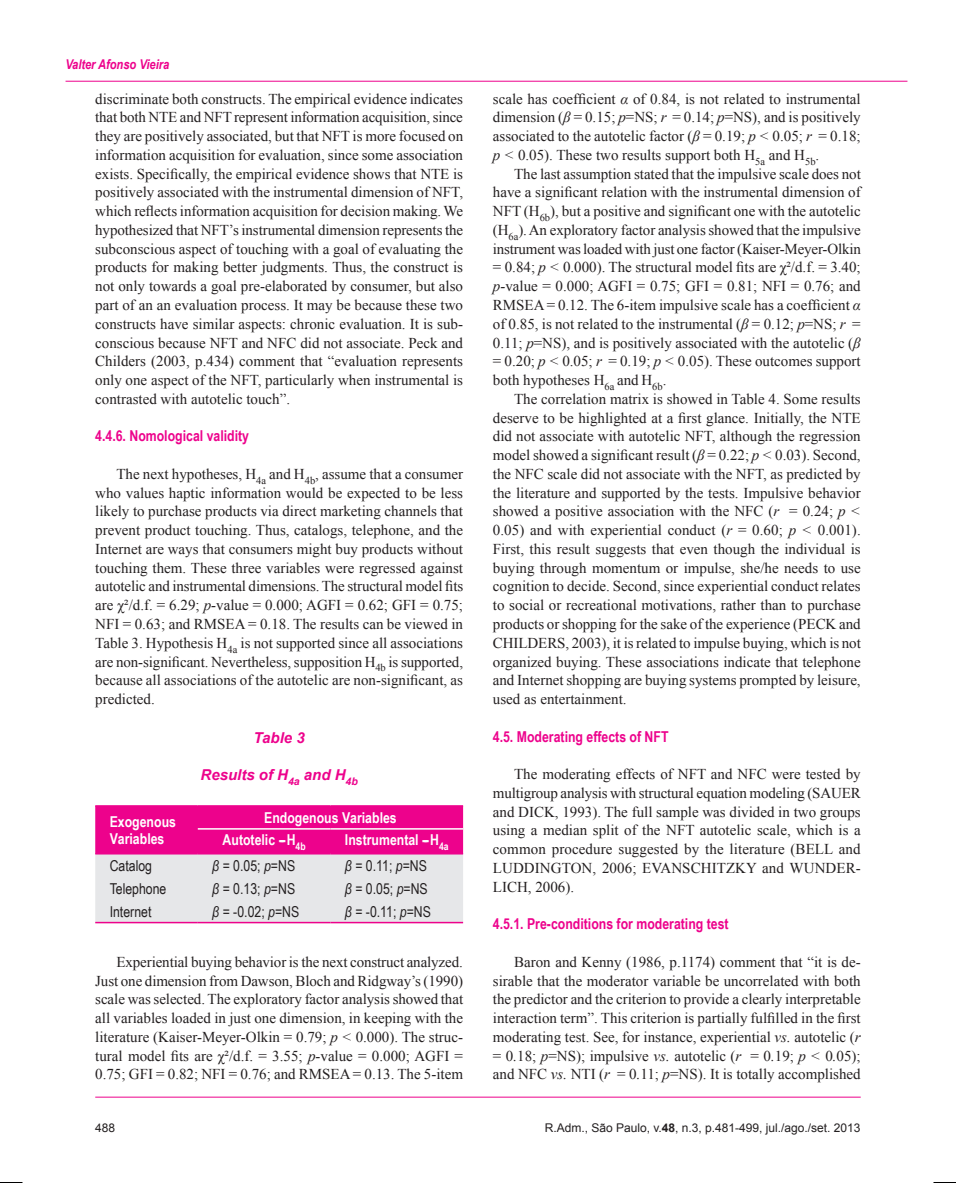
<style>
.page{position:relative;width:956px;height:1187px;background:#fff}
.page>*{position:absolute;margin:0;border:0;box-sizing:border-box;transform-origin:0 0}
.t1{font:15px/18.8px "Times New Roman";color:#231f20;text-align:justify}
.t2{font:15px "Arial Narrow";color:#231f20}
.t3{font:700 15px "Arial Narrow";color:#ed028c}
.t4{font:700 15px/16.5px "Arial Narrow";color:#fff}
.t5{font:italic 700 15px "Arial";color:#ed028c}
.t6{font:italic 700 13.5px "Arial Narrow";color:#ed028c}
.t7{font:12px "Arial";color:#231f20}
.s1{font-style:italic}
.s2{font-weight:700}
</style>
<div class="page">
<hr style="left:95px;top:1096px;width:766px;height:1px;background:#ed028c">
<hr style="left:66px;top:81px;width:841px;height:1px;background:#ed028c">
<svg style="left:95px;top:806px;width:368px;height:115px;background:#e88bc3"></svg>
<hr style="left:95px;top:805px;width:103px;height:1px;background:#ed028c">
<hr style="left:95px;top:852px;width:103px;height:2px;background:#ed028c">
<hr style="left:198px;top:805px;width:132px;height:1px;background:#ed028c">
<hr style="left:330px;top:805px;width:133px;height:1px;background:#ed028c">
<hr style="left:198px;top:852px;width:132px;height:2px;background:#ed028c">
<hr style="left:330px;top:852px;width:133px;height:2px;background:#ed028c">
<hr style="left:198px;top:827px;width:132px;height:2px;background:#fff">
<hr style="left:330px;top:827px;width:133px;height:2px;background:#fff">
<hr style="left:95px;top:921px;width:103px;height:2px;background:#ed028c">
<hr style="left:198px;top:921px;width:132px;height:2px;background:#ed028c">
<hr style="left:330px;top:921px;width:133px;height:2px;background:#ed028c">
<p class="t6" style="left:66px;top:54px;width:105px">Valter Afonso Vieira</p>
<p class="t1" style="left:95px;top:89px;width:370px">discriminate both constructs. The empirical evidence indicates that both NTE and NFT represent information acquisition, since they are positively associated, but that NFT is more focused on information acquisition for evaluation, since some association exists. Specifically, the empirical evidence shows that NTE is positively associated with the instrumental dimension of NFT, which reflects information acquisition for decision making. We hypothesized that NFT’s instrumental dimension represents the subconscious aspect of touching with a goal of evaluating the products for making better judgments. Thus, the construct is not only towards a goal pre-elaborated by consumer, but also part of an an evaluation process. It may be because these two constructs have similar aspects: chronic evaluation. It is sub&shy;conscious because NFT and NFC did not associate. Peck and Childers (2003, p.434) comment that “evaluation represents only one aspect of the NFT, particularly when instrumental is contrasted with autotelic touch”.</p>
<p class="t3" style="left:95px;top:424px;width:155px">4.4.6. Nomological validity</p>
<p class="t1" style="left:95px;top:464px;width:369px;text-indent:21px">The next hypotheses, H<sub>4a</sub> and H<sub>4b</sub>, assume that a consumer who values haptic information would be expected to be less likely to purchase products via direct marketing channels that prevent product touching. Thus, catalogs, telephone, and the Internet are ways that consumers might buy products without touching them. These three variables were regressed against autotelic and instrumental dimensions. The structural model fits are χ²/d.f. = 6.29; <span class="s1">p-</span>value = 0.000; AGFI = 0.62; GFI = 0.75; NFI = 0.63; and RMSEA = 0.18. The results can be viewed in Table 3. Hypothesis H<sub>4a</sub> is not supported since all associations are non-significant. Nevertheless, supposition H<sub>4b</sub> is supported, because all associations of the autotelic are non-significant, as predicted.</p>
<p class="t5" style="left:254px;top:727px;width:53px">Table 3</p>
<p class="t5" style="left:201px;top:765px;width:159px">Results of H<sub>4a</sub> and H<sub>4b</sub></p>
<p class="t4" style="left:110px;top:812px;width:68px">Exogenous<br>Variables</p>
<p class="t4" style="left:223px;top:805px;width:176px;line-height:22.2px;text-indent:42px">Endogenous Variables<br>Autotelic ---H<sub>4b</sub></p>
<p class="t4" style="left:345px;top:830px;width:105px">Instrumental ---H<sub>4a</sub></p>
<p class="t2" style="left:110px;top:854px;width:44px">Catalog</p>
<p class="t2" style="left:212px;top:854px;width:84px"><span class="s1">β</span> = 0.05; <span class="s1">p=</span>NS</p>
<p class="t2" style="left:345px;top:854px;width:84px"><span class="s1">β</span> = 0.11; <span class="s1">p=</span>NS</p>
<p class="t2" style="left:110px;top:877px;width:58px">Telephone</p>
<p class="t2" style="left:212px;top:877px;width:84px"><span class="s1">β</span> = 0.13; <span class="s1">p=</span>NS</p>
<p class="t2" style="left:345px;top:877px;width:84px"><span class="s1">β</span> = 0.05; <span class="s1">p=</span>NS</p>
<p class="t2" style="left:110px;top:900px;width:43px">Internet</p>
<p class="t2" style="left:212px;top:900px;width:89px"><span class="s1">β</span> = -0.02; <span class="s1">p=</span>NS</p>
<p class="t2" style="left:345px;top:900px;width:88px"><span class="s1">β</span> = -0.11; <span class="s1">p=</span>NS</p>
<p class="t1" style="left:95px;top:951px;width:369px;text-indent:21px">Experiential buying behavior is the next construct analyzed.<br>Just one dimension from Dawson, Bloch and Ridgway’s (1990) scale was selected. The exploratory factor analysis showed that all variables loaded in just one dimension, in keeping with the literature (Kaiser-Meyer-Olkin = 0.79; <span class="s1">p &lt;</span> 0.000). The struc&shy;tural model fits are χ²/d.f. = 3.55; <span class="s1">p-</span>value = 0.000; AGFI = 0.75; GFI = 0.82; NFI = 0.76; and RMSEA = 0.13. The 5-item</p>
<p class="t1" style="left:493px;top:89px;width:369px">scale has coefficient <span class="s1">α</span> of 0.84, is not related to instrumental dimension (<span class="s1">β</span> = 0.15; <span class="s1">p</span>=NS; <span class="s1">r</span> = 0.14; <span class="s1">p</span>=NS), and is positively associated to the autotelic factor (<span class="s1">β</span> = 0.19; <span class="s1">p &lt;</span> 0.05; <span class="s1">r</span> = 0.18; <span class="s1">p &lt;</span> 0.05). These two results support both H<sub>5a</sub> and H<sub>5b</sub>.</p>
<p class="t1" style="left:493px;top:164px;width:369px;text-indent:21px">The last assumption stated that the impulsive scale does not have a significant relation with the instrumental dimension of NFT (H<sub>6b</sub>), but a positive and significant one with the autotelic (H<sub>6a</sub>). An exploratory factor analysis showed that the impulsive instrument was loaded with just one factor (Kaiser-Meyer-Olkin = 0.84; <span class="s1">p &lt;</span> 0.000). The structural model fits are χ²/d.f. = 3.40; <span class="s1">p-</span>value = 0.000; AGFI = 0.75; GFI = 0.81; NFI = 0.76; and RMSEA = 0.12. The 6-item impulsive scale has a coefficient <span class="s1">α </span>of 0.85, is not related to the instrumental (<span class="s1">β</span> = 0.12; <span class="s1">p</span>=NS; <span class="s1">r</span> = 0.11; <span class="s1">p</span>=NS), and is positively associated with the autotelic (<span class="s1">β </span>= 0.20; <span class="s1">p &lt;</span> 0.05; <span class="s1">r</span> = 0.19; <span class="s1">p &lt;</span> 0.05). These outcomes support both hypotheses H<sub>6a</sub> and H<sub>6b</sub>.</p>
<p class="t1" style="left:493px;top:389px;width:369px;text-indent:21px">The correlation matrix is showed in Table 4. Some results deserve to be highlighted at a first glance. Initially, the NTE did not associate with autotelic NFT, although the regression model showed a significant result (<span class="s1">β</span> = 0.22; <span class="s1">p &lt;</span> 0.03). Second, the NFC scale did not associate with the NFT, as predicted by the literature and supported by the tests. Impulsive behavior showed a positive association with the NFC (<span class="s1">r</span> = 0.24; <span class="s1">p &lt; </span>0.05) and with experiential conduct (<span class="s1">r</span> = 0.60; <span class="s1">p &lt;</span> 0.001).<br>First, this result suggests that even though the individual is buying through momentum or impulse, she/he needs to use cognition to decide. Second, since experiential conduct relates to social or recreational motivations, rather than to purchase products or shopping for the sake of the experience (PECK and CHILDERS, 2003), it is related to impulse buying, which is not organized buying. These associations indicate that telephone and Internet shopping are buying systems prompted by leisure, used as entertainment.</p>
<p class="t3" style="left:493px;top:724px;width:177px">4.5. Moderating effects of NFT</p>
<p class="t1" style="left:493px;top:764px;width:369px;text-indent:21px">The moderating effects of NFT and NFC were tested by multigroup analysis with structural equation modeling (SAUER and DICK, 1993). The full sample was divided in two groups using a median split of the NFT autotelic scale, which is a common procedure suggested by the literature (BELL and LUDDINGTON, 2006; EVANSCHITZKY and WUNDER-LICH, 2006).</p>
<p class="t3" style="left:493px;top:912px;width:237px">4.5.1. Pre-conditions for moderating test</p>
<p class="t1" style="left:493px;top:951px;width:369px;text-indent:21px">Baron and Kenny (1986, p.1174) comment that “it is de&shy;sirable that the moderator variable be uncorrelated with both the predictor and the criterion to provide a clearly interpretable interaction term”. This criterion is partially fulfilled in the first moderating test. See, for instance, experiential <span class="s1">vs.</span> autotelic (<span class="s1">r </span>= 0<span class="s1">.</span>18; <span class="s1">p</span>=NS); impulsive <span class="s1">vs.</span> autotelic (<span class="s1">r</span> = 0<span class="s1">.</span>19; <span class="s1">p &lt;</span> 0<span class="s1">.</span>05); and NFC <span class="s1">vs.</span> NTI (<span class="s1">r</span> = 0<span class="s1">.</span>11; <span class="s1">p</span>=NS). It is totally accomplished</p>
<p class="t7" style="left:95px;top:1119px;width:22px">488</p>
<p class="t7" style="left:545px;top:1119px;width:317px">R.Adm., São Paulo, v.<span class="s2">48</span>, n.3, p.481-499, jul./ago./set. 2013</p>
</div>
